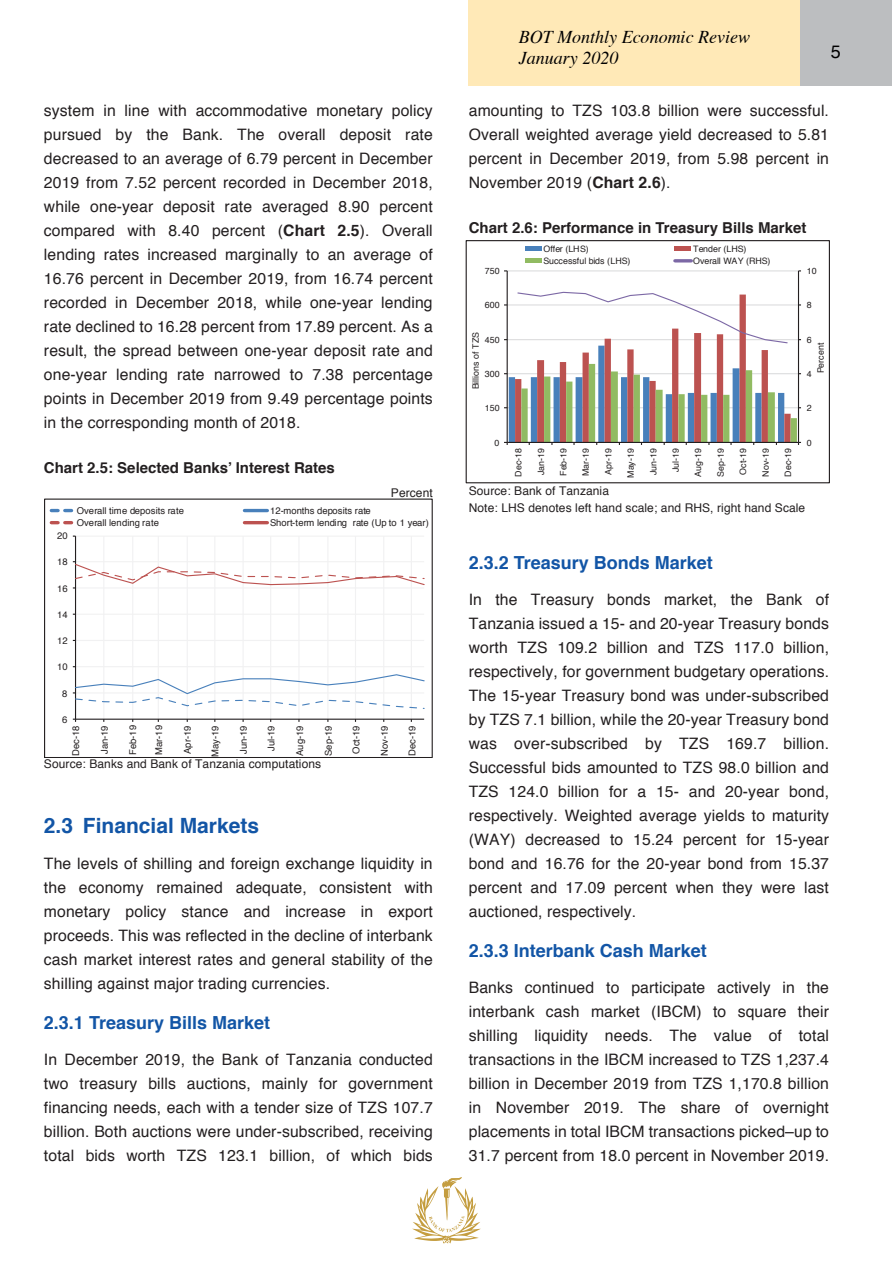
<style>
.page{position:relative;width:893px;height:1263px;background:#fff}
.page>*{position:absolute;margin:0;border:0;box-sizing:border-box;transform-origin:0 0}
.t1{font:700 21px "Helvetica";color:#1255a6}
.t2{font:700 18px "Helvetica";color:#1255a6}
.t3{font:italic 18px/21.6px "Times";color:#000}
.t4{font:18px "Helvetica";color:#000}
.t5{font:15.75px/24px "Helvetica";letter-spacing:.01em;color:#231f20;text-align:justify}
.t6{font:700 15px "Helvetica";color:#231f20}
.t7{font:12px/16.5px "Helvetica";letter-spacing:.01em;color:#231f20}
.t8{font:9.45px "Helvetica";letter-spacing:.01em;color:#231f20}
.t9{font:8.85px "Helvetica";letter-spacing:.01em;color:#231f20}
.s1{font-weight:700}
</style>
<div class="page">
<div style="left:469px;top:0;width:334px;height:85px;background:#ffe9b7"></div>
<div style="left:800px;top:0;width:92px;height:85px;background:#bcbec0"></div>
<svg style="left:412px;top:1177px;width:69px;height:66px"></svg>
<hr style="left:76px;top:666px;width:348px;height:1px;background:#f1f1f2">
<hr style="left:76px;top:640px;width:348px;height:1px;background:#f1f1f2">
<hr style="left:76px;top:614px;width:348px;height:1px;background:#f1f1f2">
<hr style="left:76px;top:536px;width:348px;height:1px;background:#f1f1f2">
<hr style="left:103px;top:536px;width:1px;height:183px;background:#f1f1f2">
<hr style="left:132px;top:536px;width:1px;height:183px;background:#f1f1f2">
<hr style="left:158px;top:536px;width:1px;height:183px;background:#f1f1f2">
<hr style="left:187px;top:536px;width:1px;height:183px;background:#f1f1f2">
<hr style="left:214px;top:536px;width:1px;height:183px;background:#f1f1f2">
<hr style="left:243px;top:536px;width:1px;height:183px;background:#f1f1f2">
<hr style="left:270px;top:536px;width:1px;height:183px;background:#f1f1f2">
<hr style="left:298px;top:536px;width:2px;height:183px;background:#f1f1f2">
<hr style="left:327px;top:536px;width:1px;height:183px;background:#f1f1f2">
<hr style="left:355px;top:536px;width:1px;height:183px;background:#f1f1f2">
<hr style="left:383px;top:536px;width:1px;height:183px;background:#f1f1f2">
<hr style="left:411px;top:536px;width:1px;height:183px;background:#f1f1f2">
<hr style="left:75px;top:536px;width:1px;height:183px;background:#231f20">
<hr style="left:76px;top:719px;width:348px;height:1px;background:#231f20">
<svg style="left:73px;top:674px;width:351px;height:36px"></svg>
<svg style="left:73px;top:561px;width:351px;height:27px"></svg>
<svg style="left:51px;top:509px;width:23px;height:3px"></svg>
<hr style="left:244px;top:509px;width:23px;height:3px;background:#4880bb">
<svg style="left:51px;top:521px;width:23px;height:3px"></svg>
<hr style="left:244px;top:521px;width:23px;height:3px;background:#bc5250">
<div style="left:44px;top:499px;width:389px;height:259px;border:1px solid #231f20"></div>
<hr style="left:507px;top:270px;width:291px;height:1px;background:#dcddde">
<hr style="left:798px;top:271px;width:1px;height:171px;background:#231f20">
<hr style="left:507px;top:271px;width:1px;height:171px;background:#231f20">
<svg style="left:504px;top:291px;width:297px;height:154px"></svg>
<hr style="left:525px;top:247px;width:17px;height:4px;background:#4880bb">
<hr style="left:675px;top:247px;width:16px;height:4px;background:#bc5250">
<hr style="left:525px;top:259px;width:17px;height:4px;background:#91bb62">
<hr style="left:675px;top:259px;width:16px;height:3px;background:#7c68a5">
<div style="left:466px;top:240px;width:364px;height:243px;border:1px solid #231f20"></div>
<p class="t5" style="left:44px;top:99px;width:390px">system in line with accommodative monetary policy pursued by the Bank. The overall deposit rate decreased to an average of 6.79 percent in December 2019 from 7.52 percent recorded in December 2018, while one-year deposit rate averaged 8.90 percent compared with 8.40 percent (<span class="s1">Chart 2.5</span>). Overall lending rates increased marginally to an average of 16.76 percent in December 2019, from 16.74 percent recorded in December 2018, while one-year lending rate declined to 16.28 percent from 17.89 percent. As a result, the spread between one-year deposit rate and one-year lending rate narrowed to 7.38 percentage points in December 2019 from 9.49 percentage points in the corresponding month of 2018.</p>
<p class="t6" style="left:44px;top:455px;width:292px">Chart 2.5: Selected Banks’ Interest Rates</p>
<p class="t7" style="left:391px;top:484px;width:43px">Percent</p>
<p class="t8" style="left:57px;top:528px;width:12px">20</p>
<p class="t8" style="left:57px;top:555px;width:12px">18</p>
<p class="t8" style="left:57px;top:581px;width:12px">16</p>
<p class="t8" style="left:57px;top:607px;width:12px">14</p>
<p class="t8" style="left:57px;top:633px;width:12px">12</p>
<p class="t8" style="left:57px;top:660px;width:12px">10</p>
<p class="t8" style="left:62px;top:686px;width:7px">8</p>
<p class="t8" style="left:62px;top:712px;width:7px">6</p>
<p class="t8" style="left:77px;top:503px;width:109px">Overall time deposits rate</p>
<p class="t8" style="left:270px;top:503px;width:102px">12-months deposits rate</p>
<p class="t8" style="left:77px;top:515px;width:84px">Overall lending rate</p>
<p class="t8" style="left:270px;top:515px;width:160px">Short-term lending rate (Up to 1 year)</p>
<p class="t8" style="left:69px;top:756px;width:32px;rotate:-90deg">Dec-18</p>
<p class="t8" style="left:97px;top:754px;width:30px;rotate:-90deg">Jan-19</p>
<p class="t8" style="left:126px;top:755px;width:32px;rotate:-90deg">Feb-19</p>
<p class="t8" style="left:152px;top:755px;width:32px;rotate:-90deg">Mar-19</p>
<p class="t8" style="left:180px;top:754px;width:30px;rotate:-90deg">Apr-19</p>
<p class="t8" style="left:208px;top:757px;width:33px;rotate:-90deg">May-19</p>
<p class="t8" style="left:236px;top:754px;width:30px;rotate:-90deg">Jun-19</p>
<p class="t8" style="left:264px;top:751px;width:27px;rotate:-90deg">Jul-19</p>
<p class="t8" style="left:293px;top:756px;width:32px;rotate:-90deg">Aug-19</p>
<p class="t8" style="left:321px;top:756px;width:32px;rotate:-90deg">Sep-19</p>
<p class="t8" style="left:349px;top:754px;width:30px;rotate:-90deg">Oct-19</p>
<p class="t8" style="left:377px;top:756px;width:32px;rotate:-90deg">Nov-19</p>
<p class="t8" style="left:405px;top:756px;width:32px;rotate:-90deg">Dec-19</p>
<p class="t7" style="left:44px;top:756px;width:279px">Source: Banks and Bank of Tanzania computations</p>
<h1 class="t1" style="left:44px;top:808px;width:217px">2.3 Financial Markets</h1>
<p class="t5" style="left:44px;top:852px;width:390px">The levels of shilling and foreign exchange liquidity in the economy remained adequate, consistent with monetary policy stance and increase in export proceeds. This was reflected in the decline of interbank cash market interest rates and general stability of the shilling against major trading currencies.</p>
<p class="t2" style="left:44px;top:1008px;width:228px">2.3.1 Treasury Bills Market</p>
<p class="t5" style="left:44px;top:1048px;width:390px">In December 2019, the Bank of Tanzania conducted two treasury bills auctions, mainly for government financing needs, each with a tender size of TZS 107.7 billion. Both auctions were under-subscribed, receiving total bids worth TZS 123.1 billion, of which bids</p>
<p class="t3" style="left:519px;top:25px;width:233px">BOT Monthly Economic Review<br>January 2020</p>
<p class="t4" style="left:831px;top:38px;width:12px">5</p>
<p class="t5" style="left:469px;top:99px;width:362px">amounting to TZS 103.8 billion were successful.<br>Overall weighted average yield decreased to 5.81 percent in December 2019, from 5.98 percent in November 2019 (<span class="s1">Chart 2.6</span>).</p>
<p class="t6" style="left:469px;top:215px;width:339px">Chart 2.6: Performance in Treasury Bills Market</p>
<p class="t9" style="left:543px;top:242px;width:47px">Offer (LHS)</p>
<p class="t9" style="left:693px;top:242px;width:55px">Tender (LHS)</p>
<p class="t9" style="left:543px;top:254px;width:88px">Successful bids (LHS)</p>
<p class="t9" style="left:693px;top:254px;width:79px">Overall WAY (RHS)</p>
<p class="t9" style="left:485px;top:264px;width:16px">750</p>
<p class="t9" style="left:807px;top:264px;width:11px">10</p>
<p class="t9" style="left:485px;top:298px;width:16px">600</p>
<p class="t9" style="left:807px;top:298px;width:6px">8</p>
<p class="t9" style="left:469px;top:389px;width:58px;rotate:-90deg">B sno i l l i Tf o SZ</p>
<p class="t9" style="left:485px;top:333px;width:16px">450</p>
<p class="t9" style="left:485px;top:367px;width:16px">300</p>
<p class="t9" style="left:807px;top:333px;width:6px">6</p>
<p class="t9" style="left:814px;top:373px;width:32px;rotate:-90deg">Percent</p>
<p class="t9" style="left:807px;top:367px;width:6px">4</p>
<p class="t9" style="left:485px;top:401px;width:16px">150</p>
<p class="t9" style="left:807px;top:401px;width:6px">2</p>
<p class="t9" style="left:495px;top:436px;width:6px">0</p>
<p class="t9" style="left:807px;top:436px;width:6px">0</p>
<p class="t9" style="left:512px;top:477px;width:30px;rotate:-90deg">Dec-18</p>
<p class="t9" style="left:534px;top:475px;width:29px;rotate:-90deg">Jan-19</p>
<p class="t9" style="left:557px;top:476px;width:30px;rotate:-90deg">Feb-19</p>
<p class="t9" style="left:579px;top:476px;width:30px;rotate:-90deg">Mar-19</p>
<p class="t9" style="left:601px;top:475px;width:28px;rotate:-90deg">Apr-19</p>
<p class="t9" style="left:624px;top:477px;width:31px;rotate:-90deg">May-19</p>
<p class="t9" style="left:646px;top:475px;width:29px;rotate:-90deg">Jun-19</p>
<p class="t9" style="left:669px;top:472px;width:25px;rotate:-90deg">Jul-19</p>
<p class="t9" style="left:691px;top:477px;width:30px;rotate:-90deg">Aug-19</p>
<p class="t9" style="left:714px;top:477px;width:30px;rotate:-90deg">Sep-19</p>
<p class="t9" style="left:736px;top:475px;width:28px;rotate:-90deg">Oct-19</p>
<p class="t9" style="left:759px;top:477px;width:30px;rotate:-90deg">Nov-19</p>
<p class="t9" style="left:781px;top:477px;width:30px;rotate:-90deg">Dec-19</p>
<p class="t7" style="left:469px;top:483px;width:338px">Source: Bank of Tanzania<br>Note: LHS denotes left hand scale; and RHS, right hand Scale</p>
<p class="t2" style="left:469px;top:548px;width:246px">2.3.2 Treasury Bonds Market</p>
<p class="t5" style="left:469px;top:588px;width:362px">In the Treasury bonds market, the Bank of Tanzania issued a 15- and 20-year Treasury bonds worth TZS 109.2 billion and TZS 117.0 billion, respectively, for government budgetary operations.<br>The 15-year Treasury bond was under-subscribed by TZS 7.1 billion, while the 20-year Treasury bond was over-subscribed by TZS 169.7 billion.<br>Successful bids amounted to TZS 98.0 billion and TZS 124.0 billion for a 15- and 20-year bond, respectively. Weighted average yields to maturity (WAY) decreased to 15.24 percent for 15-year bond and 16.76 for the 20-year bond from 15.37 percent and 17.09 percent when they were last auctioned, respectively.</p>
<p class="t2" style="left:469px;top:936px;width:240px">2.3.3 Interbank Cash Market</p>
<p class="t5" style="left:469px;top:976px;width:362px">Banks continued to participate actively in the interbank cash market (IBCM) to square their shilling liquidity needs. The value of total transactions in the IBCM increased to TZS 1,237.4 billion in December 2019 from TZS 1,170.8 billion in November 2019. The share of overnight placements in total IBCM transactions picked–up to 31.7 percent from 18.0 percent in November 2019.</p>
</div>
